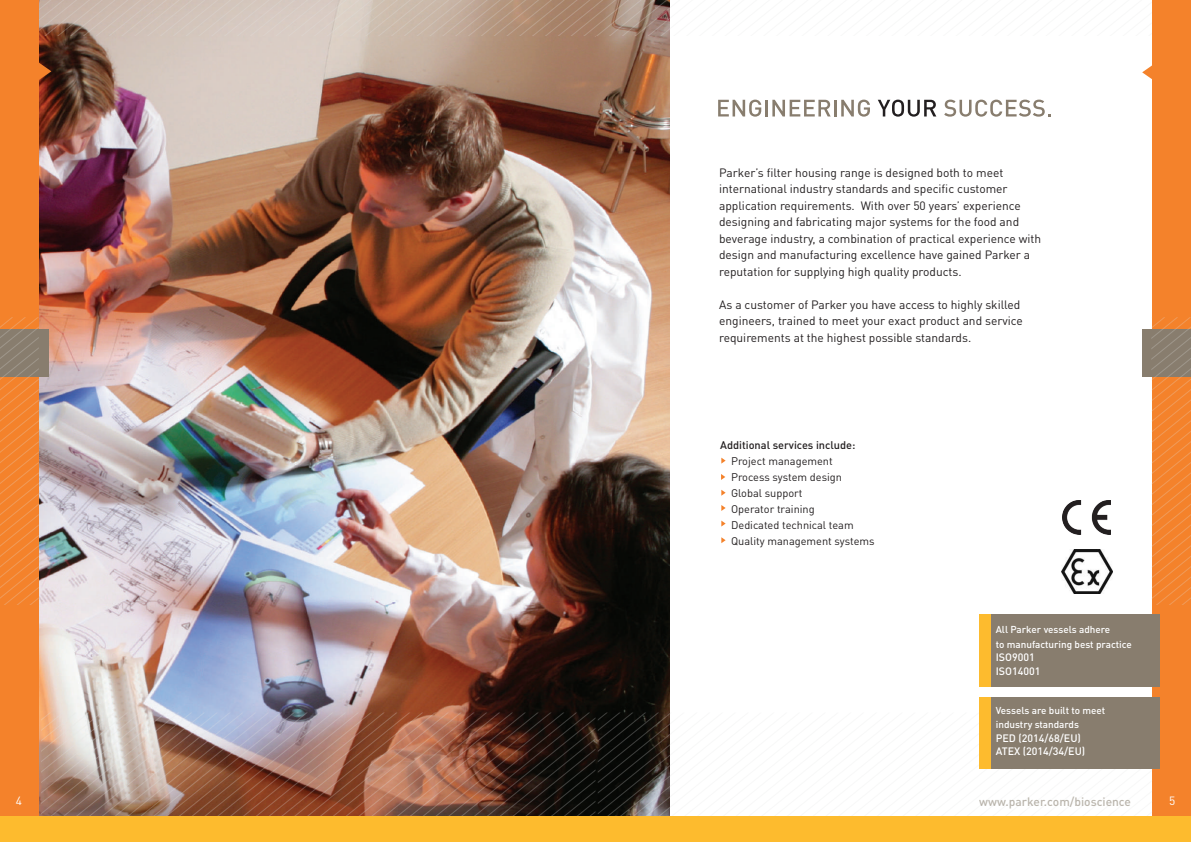
<style>
.page{position:relative;width:1191px;height:842px;background:#fff}
.page>*{position:absolute;margin:0;border:0;box-sizing:border-box;transform-origin:0 0}
.t1{font:12px/16.5px "DINOT";color:#231f20}
.t2{font:500 12px "DINOT";color:#898071}
.t3{font:11.8px "DINOT";color:#fff}
.t4{font:11px/16px "DINOT";color:#231f20}
.t5{font:500 11px "DINOT";color:#231f20}
.t6{font:500 10.7px/13.6px "DINOT";color:#fff}
.t7{font:500 9.9px/14.5px "DINOT";color:#fff}
</style>
<div class="page">
<img style="left:39px;top:36px;width:630px;height:781px">
<svg style="left:39px;top:0;width:631px;height:36px;background:#c2ad9f"></svg>
<div style="left:1152px;top:0;width:39px;height:817px;background:#f4822b"></div>
<div style="left:0;top:0;width:39px;height:817px;background:#f4822b"></div>
<div style="left:1142px;top:330px;width:49px;height:47px;background:#887d6e"></div>
<div style="left:0;top:330px;width:48px;height:47px;background:#887d6e"></div>
<svg style="left:1142px;top:65px;width:10px;height:14px"></svg>
<svg style="left:1151px;top:317px;width:40px;height:288px"></svg>
<svg style="left:0;top:317px;width:39px;height:288px"></svg>
<img style="left:41px;top:712px;width:1111px;height:105px">
<svg style="left:39px;top:62px;width:12px;height:18px"></svg>
<div style="left:0;top:817px;width:1191px;height:25px;background:#fdbb2e"></div>
<svg style="left:718px;top:100px;width:43px;height:17px"></svg>
<hr style="left:765px;top:100px;width:3px;height:16px;background:#887d6e">
<svg style="left:772px;top:100px;width:98px;height:17px"></svg>
<svg style="left:878px;top:100px;width:58px;height:17px"></svg>
<svg style="left:944px;top:100px;width:107px;height:17px"></svg>
<svg style="left:721px;top:458px;width:4px;height:6px"></svg>
<svg style="left:721px;top:474px;width:4px;height:6px"></svg>
<svg style="left:721px;top:490px;width:4px;height:6px"></svg>
<svg style="left:721px;top:505px;width:4px;height:6px"></svg>
<svg style="left:721px;top:521px;width:4px;height:6px"></svg>
<svg style="left:721px;top:537px;width:4px;height:6px"></svg>
<div style="left:988px;top:698px;width:171px;height:71px;background:#887d6e"></div>
<div style="left:979px;top:614px;width:180px;height:73px;background:#887d6e"></div>
<div style="left:979px;top:614px;width:11px;height:72px;background:#fdbb2e"></div>
<div style="left:979px;top:698px;width:11px;height:71px;background:#fdbb2e"></div>
<img style="left:1061px;top:550px;width:51px;height:44px">
<img style="left:1062px;top:500px;width:48px;height:34px">
<p class="t1" style="left:719px;top:164px;width:323px">Parker’s filter housing range is designed both to meet international industry standards and specific customer application requirements. With over 50 years’ experience designing and fabricating major systems for the food and beverage industry, a combination of practical experience with design and manufacturing excellence have gained Parker a reputation for supplying high quality products.</p>
<p class="t1" style="left:719px;top:296px;width:305px">As a customer of Parker you have access to highly skilled engineers, trained to meet your exact product and service requirements at the highest possible standards.</p>
<p class="t5" style="left:720px;top:437px;width:137px">Additional services include:</p>
<p class="t4" style="left:731px;top:452px;width:145px">Project management<br>Process system design<br>Global support<br>Operator training<br>Dedicated technical team<br>Quality management systems</p>
<p class="t7" style="left:995px;top:622px;width:137px">All Parker vessels adhere<br>to manufacturing best practice</p>
<p class="t6" style="left:995px;top:650px;width:46px">ISO9001<br>ISO14001</p>
<p class="t7" style="left:995px;top:702px;width:111px">Vessels are built to meet industry standards</p>
<p class="t6" style="left:995px;top:730px;width:91px">PED (2014/68/EU)<br>ATEX (2014/34/EU)</p>
<p class="t2" style="left:979px;top:793px;width:153px">www.parker.com/bioscience</p>
<p class="t3" style="left:16px;top:793px;width:8px">4</p>
<p class="t3" style="left:1169px;top:793px;width:8px">5</p>
</div>
